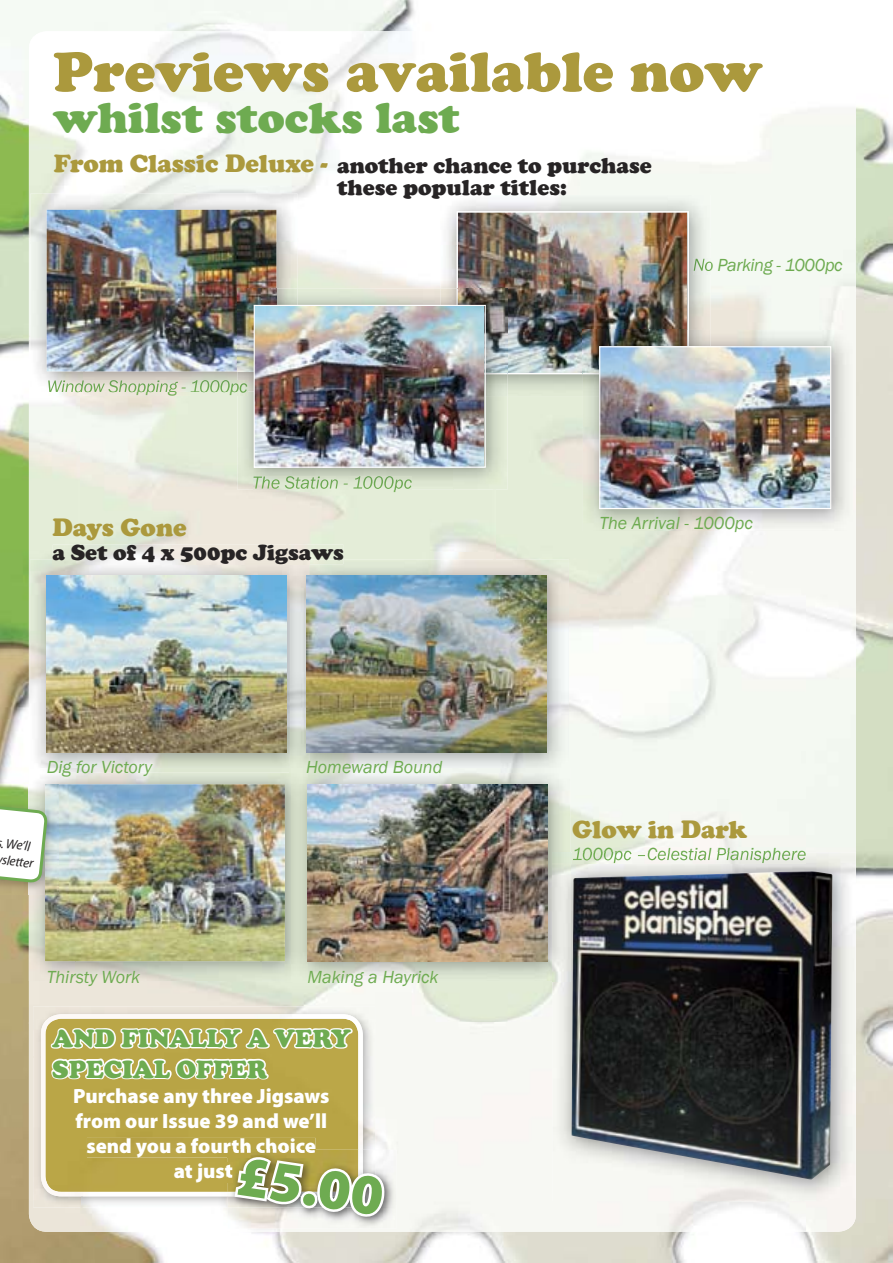
<style>
.page{position:relative;width:893px;height:1263px;background:#fff}
.page>*{position:absolute;margin:0;border:0;box-sizing:border-box;transform-origin:0 0}
.t1{font:58.5px "Cooper";color:#ab993d}
.t2{font:900 57.3px "Myriad Pro";color:#6eab51}
.t3{font:45px "Cooper";color:#6eab51}
.t4{font:900 25.5px "Cooper";color:#ab993d}
.t5{font:900 25.5px/30.6px "Cooper";color:#6eab51}
.t6{font:900 22.5px/22.5px "Cooper";color:#272425}
.t7{font:900 20.7px/24.8px "Myriad Pro";color:#fff;text-align:center}
.t8{font:italic 18px "Franklin Gothic";color:#6eab51}
.t9{font:italic 18px "Franklin Gothic";letter-spacing:-.02em;color:#6eab51}
.t10{font:italic 13.5px/16.2px "Myriad Pro";color:#272425}
</style>
<div class="page">
<img style="left:0;top:0;width:893px;height:1263px">
<img style="left:29px;top:31px;width:827px;height:208px">
<img style="left:29px;top:239px;width:51px;height:529px">
<div style="left:831px;top:239px;width:25px;height:104px;background:#f4f8f2"></div>
<img style="left:80px;top:391px;width:207px;height:154px">
<img style="left:495px;top:509px;width:102px;height:95px">
<img style="left:805px;top:343px;width:51px;height:889px">
<img style="left:287px;top:509px;width:208px;height:43px">
<img style="left:597px;top:531px;width:208px;height:317px">
<img style="left:343px;top:552px;width:152px;height:8px">
<img style="left:570px;top:604px;width:29px;height:248px">
<img style="left:29px;top:981px;width:524px;height:41px">
<div style="left:29px;top:1022px;width:51px;height:210px;background:#ebe5d9"></div>
<div style="left:340px;top:1022px;width:257px;height:210px;background:#f7f8f3"></div>
<img style="left:80px;top:1207px;width:260px;height:25px">
<img style="left:597px;top:1201px;width:208px;height:31px">
<img style="left:48px;top:392px;width:189px;height:4px">
<img style="left:53px;top:545px;width:290px;height:15px">
<img style="left:573px;top:848px;width:233px;height:4px">
<img style="left:831px;top:258px;width:12px;height:16px">
<img style="left:33px;top:1006px;width:342px;height:51px">
<img style="left:33px;top:1057px;width:49px;height:150px">
<img style="left:363px;top:1057px;width:12px;height:93px">
<img style="left:82px;top:1196px;width:146px;height:11px">
<img style="left:41px;top:1014px;width:322px;height:182px">
<img style="left:30px;top:560px;width:260px;height:208px">
<img style="left:46px;top:576px;width:240px;height:177px">
<img style="left:29px;top:768px;width:261px;height:53px">
<img style="left:262px;top:821px;width:28px;height:160px">
<img style="left:29px;top:894px;width:46px;height:87px">
<img style="left:75px;top:961px;width:187px;height:20px">
<img style="left:45px;top:784px;width:240px;height:177px">
<img style="left:0;top:784px;width:59px;height:110px">
<svg style="left:0;top:792px;width:47px;height:91px"></svg>
<img style="left:290px;top:560px;width:280px;height:421px">
<img style="left:309px;top:560px;width:34px;height:4px">
<img style="left:290px;top:560px;width:19px;height:4px">
<img style="left:306px;top:576px;width:240px;height:177px">
<img style="left:291px;top:768px;width:278px;height:5px">
<img style="left:307px;top:784px;width:240px;height:177px">
<img style="left:553px;top:852px;width:303px;height:349px">
<img style="left:553px;top:852px;width:17px;height:129px">
<img style="left:573px;top:852px;width:233px;height:11px">
<img style="left:571px;top:871px;width:261px;height:309px">
<svg style="left:48px;top:1024px;width:307px;height:96px"></svg>
<img style="left:228px;top:1150px;width:169px;height:78px">
<img style="left:228px;top:1150px;width:135px;height:46px">
<img style="left:228px;top:1150px;width:88px;height:7px">
<img style="left:228px;top:1163px;width:4px;height:19px">
<svg style="left:232px;top:1151px;width:158px;height:71px"></svg>
<img style="left:30px;top:193px;width:267px;height:50px">
<img style="left:30px;top:243px;width:53px;height:148px">
<img style="left:83px;top:371px;width:154px;height:9px">
<img style="left:48px;top:380px;width:189px;height:11px">
<img style="left:47px;top:210px;width:229px;height:161px">
<img style="left:440px;top:195px;width:270px;height:16px">
<img style="left:691px;top:330px;width:162px;height:201px">
<img style="left:583px;top:509px;width:108px;height:22px">
<img style="left:237px;top:391px;width:17px;height:99px">
<img style="left:237px;top:371px;width:17px;height:20px">
<svg style="left:237px;top:380px;width:10px;height:16px"></svg>
<img style="left:237px;top:289px;width:17px;height:82px">
<img style="left:254px;top:211px;width:577px;height:298px">
<h1 class="t1" style="left:53px;top:38px;width:711px">Previews available now</h1>
<h3 class="t3" style="left:53px;top:92px;width:408px">whilst stocks last</h3>
<h3 class="t4" style="left:54px;top:149px;width:275px">From Classic Deluxe -</h3>
<p class="t6" style="left:337px;top:154px;width:316px">another chance to purchase these popular titles:</p>
<p class="t9" style="left:693px;top:253px;width:151px">No Parking - 1000pc</p>
<h3 class="t4" style="left:52px;top:512px;width:136px">Days Gone</h3>
<p class="t6" style="left:52px;top:541px;width:293px">a Set of 4 x 500pc Jigsaws</p>
<p class="t8" style="left:47px;top:755px;width:107px">Dig for Victory</p>
<p class="t8" style="left:306px;top:755px;width:138px">Homeward Bound</p>
<p class="t10" style="left:2px;top:836px;width:35px;rotate:6deg">. We’ll sletter</p>
<p class="t8" style="left:47px;top:966px;width:95px">Thirsty Work</p>
<p class="t8" style="left:308px;top:966px;width:132px">Making a Hayrick</p>
<h3 class="t5" style="left:52px;top:1023px;width:300px">AND FINALLY A VERY<br>SPECIAL OFFER</h3>
<p class="t7" style="left:73px;top:1084px;width:258px">Purchase any three Jigsaws from our Issue 39 and we’ll send you a fourth choice<br>at just</p>
<h2 class="t2" style="left:242px;top:1143px;width:149px;rotate:8deg">£5.00</h2>
<p class="t8" style="left:599px;top:511px;width:155px">The Arrival - 1000pc</p>
<h3 class="t4" style="left:572px;top:815px;width:177px">Glow in Dark</h3>
<p class="t8" style="left:572px;top:843px;width:236px">1000pc –Celestial Planisphere</p>
</div>
